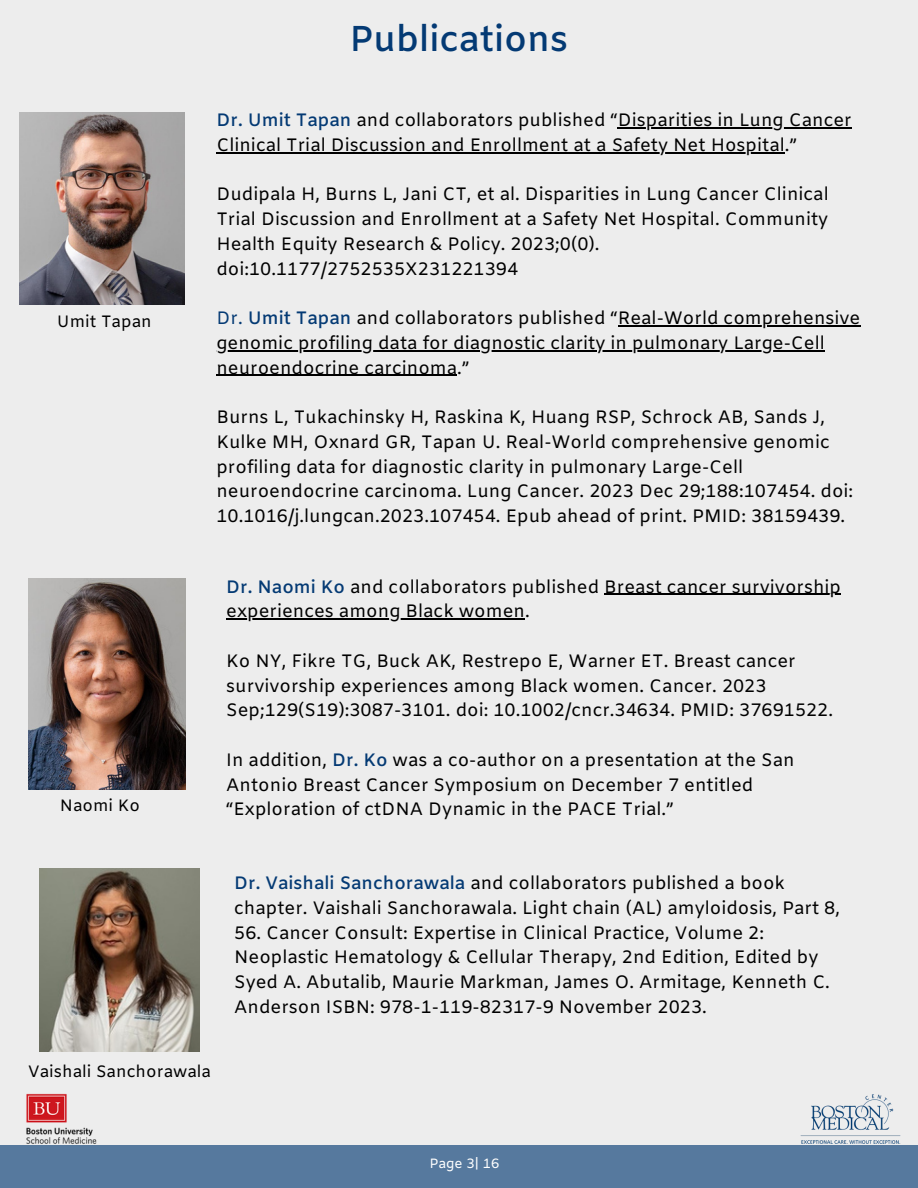
<style>
.page{position:relative;width:918px;height:1188px;background:#ededed}
.page>*{position:absolute;margin:0;border:0;box-sizing:border-box;transform-origin:0 0}
.t1{font:600 36px "Amiko";color:#043a74}
.t2{font:18px/24.8px "Amiko";color:#000}
.t3{font:16.5px "Amiko";color:#000}
.t4{font:13.5px "Amiko";color:#fff}
.s1{font-weight:600;color:#043a74}
.s2{color:#043a74}
</style>
<div class="page">
<div style="left:0;top:1146px;width:918px;height:42px;background:#56799e"></div>
<img style="left:15px;top:1093px;width:92px;height:53px">
<img style="left:800px;top:1095px;width:100px;height:48px">
<img style="left:20px;top:112px;width:165px;height:193px">
<img style="left:28px;top:579px;width:158px;height:210px">
<hr style="left:618px;top:127px;width:234px;height:1px;background:#000">
<hr style="left:216px;top:152px;width:569px;height:1px;background:#000">
<hr style="left:618px;top:325px;width:242px;height:1px;background:#000">
<hr style="left:216px;top:350px;width:609px;height:1px;background:#000">
<hr style="left:216px;top:375px;width:241px;height:1px;background:#000">
<hr style="left:604px;top:594px;width:237px;height:1px;background:#000">
<hr style="left:226px;top:619px;width:299px;height:1px;background:#000">
<img style="left:40px;top:868px;width:160px;height:184px">
<h2 class="t3" style="left:57px;top:311px;width:96px">Umit Tapan</h2>
<h2 class="t1" style="left:349px;top:18px;width:220px">Publications</h2>
<h2 class="t2" style="left:216px;top:109px;width:637px"><span class="s1">Dr. Umit Tapan</span> and collaborators published “Disparities in Lung Cancer</h2>
<h2 class="t2" style="left:216px;top:134px;width:582px">Clinical Trial Discussion and Enrollment at a Safety Net Hospital.”</h2>
<h2 class="t2" style="left:216px;top:183px;width:614px;text-align:justify">Dudipala H, Burns L, Jani CT, et al. Disparities in Lung Cancer Clinical Trial Discussion and Enrollment at a Safety Net Hospital. Community Health Equity Research &amp; Policy. 2023;0(0).</h2>
<h2 class="t2" style="left:216px;top:258px;width:303px">doi:10.1177/2752535X231221394</h2>
<h2 class="t2" style="left:216px;top:307px;width:646px"><span class="s2">Dr.</span> <span class="s1">Umit Tapan</span> and collaborators published “Real-World comprehensive</h2>
<h2 class="t2" style="left:216px;top:332px;width:610px">genomic profiling data for diagnostic clarity in pulmonary Large-Cell neuroendocrine carcinoma.”</h2>
<h2 class="t2" style="left:216px;top:406px;width:638px">Burns L, Tukachinsky H, Raskina K, Huang RSP, Schrock AB, Sands J, Kulke MH, Oxnard GR, Tapan U. Real-World comprehensive genomic profiling data for diagnostic clarity in pulmonary Large-Cell neuroendocrine carcinoma. Lung Cancer. 2023 Dec 29;188:107454. doi:<br>10.1016/j.lungcan.2023.107454. Epub ahead of print. PMID: 38159439.</h2>
<h2 class="t2" style="left:226px;top:576px;width:616px"><span class="s1">Dr. Naomi Ko</span> and collaborators published Breast cancer survivorship</h2>
<p class="t2" style="left:226px;top:600px;width:305px">experiences among Black women.</p>
<p class="t2" style="left:226px;top:650px;width:608px">Ko NY, Fikre TG, Buck AK, Restrepo E, Warner ET. Breast cancer survivorship experiences among Black women. Cancer. 2023<br>Sep;129(S19):3087-3101. doi: 10.1002/cncr.34634. PMID: 37691522.</p>
<p class="t2" style="left:226px;top:749px;width:570px">In addition, <span class="s1">Dr. Ko</span> was a co-author on a presentation at the San<br>Antonio Breast Cancer Symposium on December 7 entitled</p>
<p class="t3" style="left:60px;top:796px;width:82px">Naomi Ko</p>
<p class="t2" style="left:226px;top:798px;width:449px">“Exploration of ctDNA Dynamic in the PACE Trial.”</p>
<p class="t3" style="left:28px;top:1062px;width:185px">Vaishali Sanchorawala</p>
<p class="t2" style="left:234px;top:872px;width:607px"><span class="s1">Dr. Vaishali Sanchorawala</span> and collaborators published a book chapter. Vaishali Sanchorawala. Light chain (AL) amyloidosis, Part 8,</p>
<p class="t2" style="left:234px;top:921px;width:597px">56. Cancer Consult: Expertise in Clinical Practice, Volume 2:<br>Neoplastic Hematology &amp; Cellular Therapy, 2nd Edition, Edited by Syed A. Abutalib, Maurie Markman, James O. Armitage, Kenneth C.<br>Anderson ISBN: 978-1-119-82317-9 November 2023.</p>
<p class="t4" style="left:429px;top:1156px;width:72px">Page 3| 16</p>
</div>
